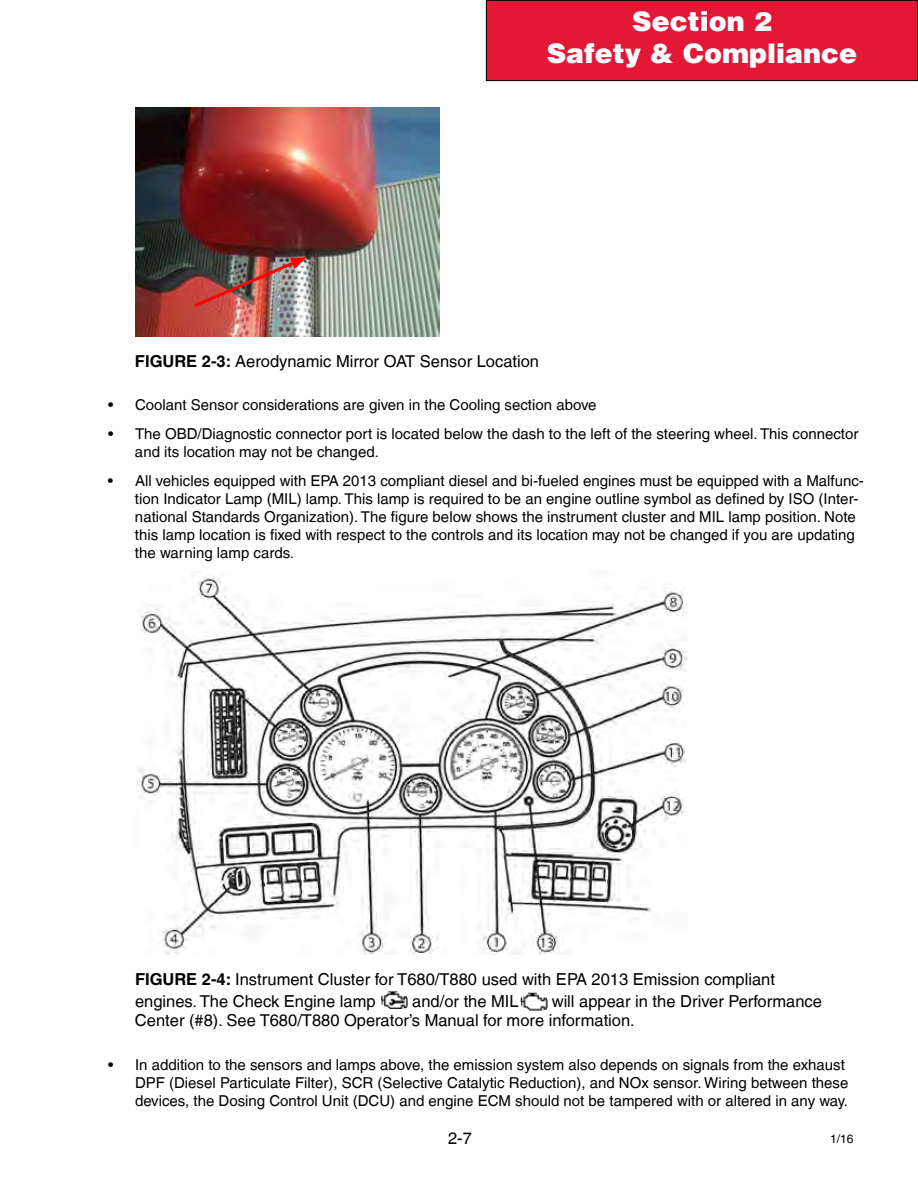
<style>
.page{position:relative;width:918px;height:1188px;background:#fff}
.page>*{position:absolute;margin:0;border:0;box-sizing:border-box;transform-origin:0 0}
.t1{font:900 27px/32.4px "Helvetica LT";color:#fff;text-align:center}
.t2{font:16.5px/21.3px "Helvetica LT";color:#000}
.t3{font:15px/18px "Helvetica LT";color:#000}
.t4{font:12px "Helvetica LT";color:#000}
.s1{font-weight:700}
</style>
<div class="page">
<div style="left:486px;top:0;width:432px;height:81px;background:#e31837"></div>
<div style="left:486px;top:0;width:432px;height:81px;border:1px solid #000"></div>
<img style="left:135px;top:108px;width:305px;height:228px">
<img style="left:137px;top:577px;width:550px;height:378px">
<img style="left:381px;top:991px;width:27px;height:18px">
<img style="left:521px;top:993px;width:26px;height:18px">
<img style="left:191px;top:257px;width:116px;height:53px">
<h1 class="t1" style="left:547px;top:4px;width:312px">Section 2<br>Safety &amp; Compliance</h1>
<p class="t2" style="left:135px;top:351px;width:406px"><span class="s1">FIGURE 2-3:</span> Aerodynamic Mirror OAT Sensor Location</p>
<p class="t3" style="left:108px;top:396px;width:490px">• Coolant Sensor considerations are given in the Cooling section above</p>
<p class="t3" style="left:135px;top:425px;width:725px;text-indent:-27px">• The OBD/Diagnostic connector port is located below the dash to the left of the steering wheel. This connector and its location may not be changed.</p>
<p class="t3" style="left:135px;top:472px;width:730px;text-indent:-27px">• All vehicles equipped with EPA 2013 compliant diesel and bi-fueled engines must be equipped with a Malfunc&shy;tion Indicator Lamp (MIL) lamp. This lamp is required to be an engine outline symbol as defined by ISO (Inter&shy;national Standards Organization). The figure below shows the instrument cluster and MIL lamp position. Note this lamp location is fixed with respect to the controls and its location may not be changed if you are updating the warning lamp cards.</p>
<p class="t2" style="left:135px;top:969px;width:642px"><span class="s1">FIGURE 2-4:</span> Instrument Cluster for T680/T880 used with EPA 2013 Emission compliant engines. The Check Engine lamp</p>
<p class="t2" style="left:412px;top:990px;width:108px">and/or the MIL</p>
<p class="t2" style="left:135px;top:991px;width:689px;line-height:19.8px;text-indent:417px">will appear in the Driver Performance<br>Center (#8). See T680/T880 Operator’s Manual for more information.</p>
<p class="t3" style="left:135px;top:1055px;width:715px;text-indent:-27px">• In addition to the sensors and lamps above, the emission system also depends on signals from the exhaust<br>DPF (Diesel Particulate Filter), SCR (Selective Catalytic Reduction), and NOx sensor. Wiring between these devices, the Dosing Control Unit (DCU) and engine ECM should not be tampered with or altered in any way.</p>
<p class="t2" style="left:448px;top:1128px;width:25px">2-7</p>
<p class="t4" style="left:830px;top:1131px;width:25px">1/16</p>
</div>
